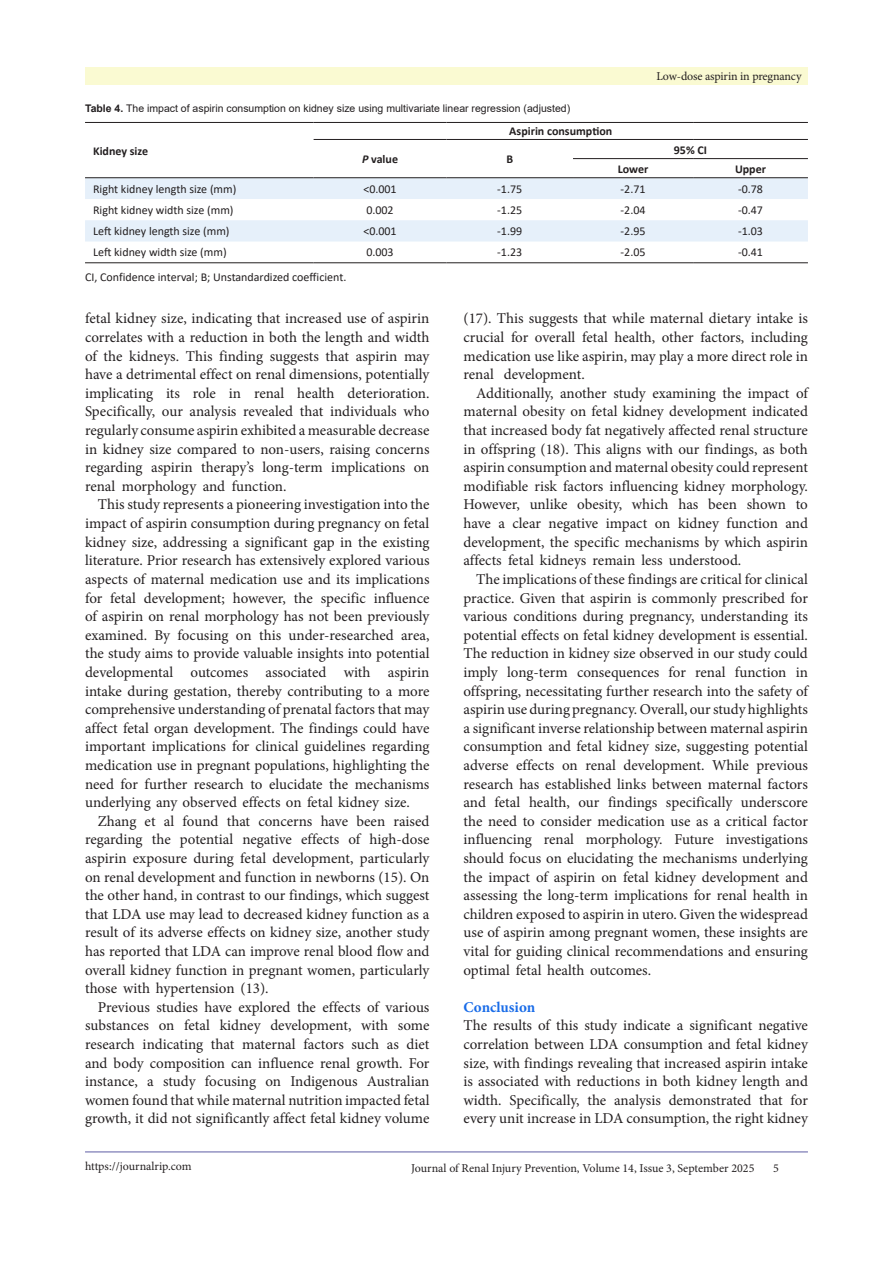
<style>
.page{position:relative;width:893px;height:1263px;background:#fff}
.page>*{position:absolute;margin:0;border:0;box-sizing:border-box;transform-origin:0 0}
.t1{font:15px/18.6px "Minion Pro";color:#231f20;text-align:justify}
.t2{font:700 15px "Minion Pro";color:#196ce8}
.t3{font:12px "Calibri";color:#231f20}
.t4{font:12px "Minion Pro";letter-spacing:-.005em;color:#231f20}
.t5{font:700 12px "Calibri";color:#231f20}
.t6{font:10.5px "Arial";color:#231f20}
.s1{font-weight:700}
.s2{font-style:italic}
</style>
<div class="page">
<hr style="left:85px;top:1152px;width:723px;height:1px;background:#5e5ca5">
<div style="left:85px;top:68px;width:723px;height:17px;background:#fafad2"></div>
<svg style="left:85px;top:178px;width:723px;height:64px;fill:#e6f0fa"></svg>
<hr style="left:85px;top:122px;width:229px;height:1px;background:#231f20">
<hr style="left:314px;top:122px;width:132px;height:1px;background:#231f20">
<hr style="left:446px;top:122px;width:127px;height:1px;background:#231f20">
<hr style="left:573px;top:122px;width:120px;height:1px;background:#231f20">
<hr style="left:693px;top:122px;width:115px;height:1px;background:#231f20">
<hr style="left:314px;top:139px;width:132px;height:1px;background:#231f20">
<hr style="left:446px;top:139px;width:127px;height:1px;background:#231f20">
<hr style="left:573px;top:139px;width:120px;height:1px;background:#231f20">
<hr style="left:693px;top:139px;width:115px;height:1px;background:#231f20">
<hr style="left:573px;top:158px;width:120px;height:1px;background:#231f20">
<hr style="left:693px;top:158px;width:115px;height:1px;background:#231f20">
<hr style="left:85px;top:177px;width:229px;height:1px;background:#231f20">
<hr style="left:314px;top:177px;width:132px;height:1px;background:#231f20">
<hr style="left:446px;top:177px;width:127px;height:1px;background:#231f20">
<hr style="left:573px;top:177px;width:120px;height:1px;background:#231f20">
<hr style="left:693px;top:177px;width:115px;height:1px;background:#231f20">
<hr style="left:85px;top:262px;width:229px;height:1px;background:#231f20">
<hr style="left:314px;top:262px;width:132px;height:1px;background:#231f20">
<hr style="left:446px;top:262px;width:127px;height:1px;background:#231f20">
<hr style="left:573px;top:262px;width:120px;height:1px;background:#231f20">
<hr style="left:693px;top:262px;width:115px;height:1px;background:#231f20">
<p class="t4" style="left:656px;top:68px;width:147px">Low-dose aspirin in pregnancy</p>
<p class="t6" style="left:85px;top:101px;width:487px"><span class="s1">Table 4.</span> The impact of aspirin consumption on kidney size using multivariate linear regression (adjusted)</p>
<p class="t5" style="left:93px;top:142px;width:57px">Kidney size</p>
<p class="t5" style="left:509px;top:123px;width:104px">Aspirin consumption</p>
<p class="t5" style="left:674px;top:141px;width:35px">95% CI</p>
<p class="t5" style="left:362px;top:151px;width:37px"><span class="s2">P</span> value</p>
<p class="t5" style="left:506px;top:151px;width:8px">B</p>
<p class="t5" style="left:618px;top:160px;width:32px">Lower</p>
<p class="t5" style="left:735px;top:160px;width:33px">Upper</p>
<p class="t3" style="left:93px;top:181px;width:145px">Right kidney length size (mm)</p>
<p class="t3" style="left:363px;top:181px;width:35px">&lt;0.001</p>
<p class="t3" style="left:497px;top:181px;width:26px">-1.75</p>
<p class="t3" style="left:621px;top:181px;width:26px">-2.71</p>
<p class="t3" style="left:738px;top:181px;width:26px">-0.78</p>
<p class="t3" style="left:93px;top:202px;width:142px">Right kidney width size (mm)</p>
<p class="t3" style="left:366px;top:202px;width:29px">0.002</p>
<p class="t3" style="left:497px;top:202px;width:26px">-1.25</p>
<p class="t3" style="left:621px;top:202px;width:26px">-2.04</p>
<p class="t3" style="left:738px;top:202px;width:26px">-0.47</p>
<p class="t3" style="left:93px;top:223px;width:138px">Left kidney length size (mm)</p>
<p class="t3" style="left:363px;top:223px;width:35px">&lt;0.001</p>
<p class="t3" style="left:497px;top:223px;width:26px">-1.99</p>
<p class="t3" style="left:621px;top:223px;width:26px">-2.95</p>
<p class="t3" style="left:738px;top:223px;width:26px">-1.03</p>
<p class="t3" style="left:93px;top:244px;width:135px">Left kidney width size (mm)</p>
<p class="t3" style="left:366px;top:244px;width:29px">0.003</p>
<p class="t3" style="left:497px;top:244px;width:26px">-1.23</p>
<p class="t3" style="left:621px;top:244px;width:26px">-2.05</p>
<p class="t3" style="left:738px;top:244px;width:26px">-0.41</p>
<p class="t3" style="left:85px;top:269px;width:263px">CI, Confidence interval; B; Unstandardized coefficient.</p>
<p class="t1" style="left:85px;top:309px;width:346px">fetal kidney size, indicating that increased use of aspirin correlates with a reduction in both the length and width of the kidneys. This finding suggests that aspirin may have a detrimental effect on renal dimensions, potentially implicating its role in renal health deterioration.<br>Specifically, our analysis revealed that individuals who regularly consume aspirin exhibited a measurable decrease in kidney size compared to non-users, raising concerns regarding aspirin therapy’s long-term implications on renal morphology and function.</p>
<p class="t1" style="left:85px;top:495px;width:346px;text-indent:13px">This study represents a pioneering investigation into the impact of aspirin consumption during pregnancy on fetal kidney size, addressing a significant gap in the existing literature. Prior research has extensively explored various aspects of maternal medication use and its implications for fetal development; however, the specific influence of aspirin on renal morphology has not been previously examined. By focusing on this under-researched area, the study aims to provide valuable insights into potential developmental outcomes associated with aspirin intake during gestation, thereby contributing to a more comprehensive understanding of prenatal factors that may affect fetal organ development. The findings could have important implications for clinical guidelines regarding medication use in pregnant populations, highlighting the need for further research to elucidate the mechanisms underlying any observed effects on fetal kidney size.</p>
<p class="t1" style="left:85px;top:812px;width:346px;text-indent:13px">Zhang et al found that concerns have been raised regarding the potential negative effects of high-dose aspirin exposure during fetal development, particularly on renal development and function in newborns (15). On the other hand, in contrast to our findings, which suggest that LDA use may lead to decreased kidney function as a result of its adverse effects on kidney size, another study has reported that LDA can improve renal blood flow and overall kidney function in pregnant women, particularly those with hypertension (13).</p>
<p class="t1" style="left:85px;top:998px;width:346px;text-indent:13px">Previous studies have explored the effects of various substances on fetal kidney development, with some research indicating that maternal factors such as diet and body composition can influence renal growth. For instance, a study focusing on Indigenous Australian women found that while maternal nutrition impacted fetal growth, it did not significantly affect fetal kidney volume</p>
<p class="t1" style="left:463px;top:309px;width:346px">(17). This suggests that while maternal dietary intake is crucial for overall fetal health, other factors, including medication use like aspirin, may play a more direct role in renal development.</p>
<p class="t1" style="left:463px;top:384px;width:346px;text-indent:13px">Additionally, another study examining the impact of maternal obesity on fetal kidney development indicated that increased body fat negatively affected renal structure in offspring (18). This aligns with our findings, as both aspirin consumption and maternal obesity could represent modifiable risk factors influencing kidney morphology.<br>However, unlike obesity, which has been shown to have a clear negative impact on kidney function and development, the specific mechanisms by which aspirin affects fetal kidneys remain less understood.</p>
<p class="t1" style="left:463px;top:570px;width:346px;text-indent:13px">The implications of these findings are critical for clinical practice. Given that aspirin is commonly prescribed for various conditions during pregnancy, understanding its potential effects on fetal kidney development is essential.<br>The reduction in kidney size observed in our study could imply long-term consequences for renal function in offspring, necessitating further research into the safety of aspirin use during pregnancy. Overall, our study highlights a significant inverse relationship between maternal aspirin consumption and fetal kidney size, suggesting potential adverse effects on renal development. While previous research has established links between maternal factors and fetal health, our findings specifically underscore the need to consider medication use as a critical factor influencing renal morphology. Future investigations should focus on elucidating the mechanisms underlying the impact of aspirin on fetal kidney development and assessing the long-term implications for renal health in children exposed to aspirin in utero. Given the widespread use of aspirin among pregnant women, these insights are vital for guiding clinical recommendations and ensuring optimal fetal health outcomes.</p>
<p class="t2" style="left:463px;top:996px;width:73px">Conclusion</p>
<p class="t1" style="left:463px;top:1016px;width:346px">The results of this study indicate a significant negative correlation between LDA consumption and fetal kidney size, with findings revealing that increased aspirin intake is associated with reductions in both kidney length and width. Specifically, the analysis demonstrated that for every unit increase in LDA consumption, the right kidney</p>
<p class="t4" style="left:85px;top:1158px;width:108px">https://journalrip.com</p>
<p class="t4" style="left:411px;top:1160px;width:345px">Journal of Renal Injury Prevention, Volume 14, Issue 3, September 2025</p>
<p class="t4" style="left:773px;top:1160px;width:7px">5</p>
</div>
